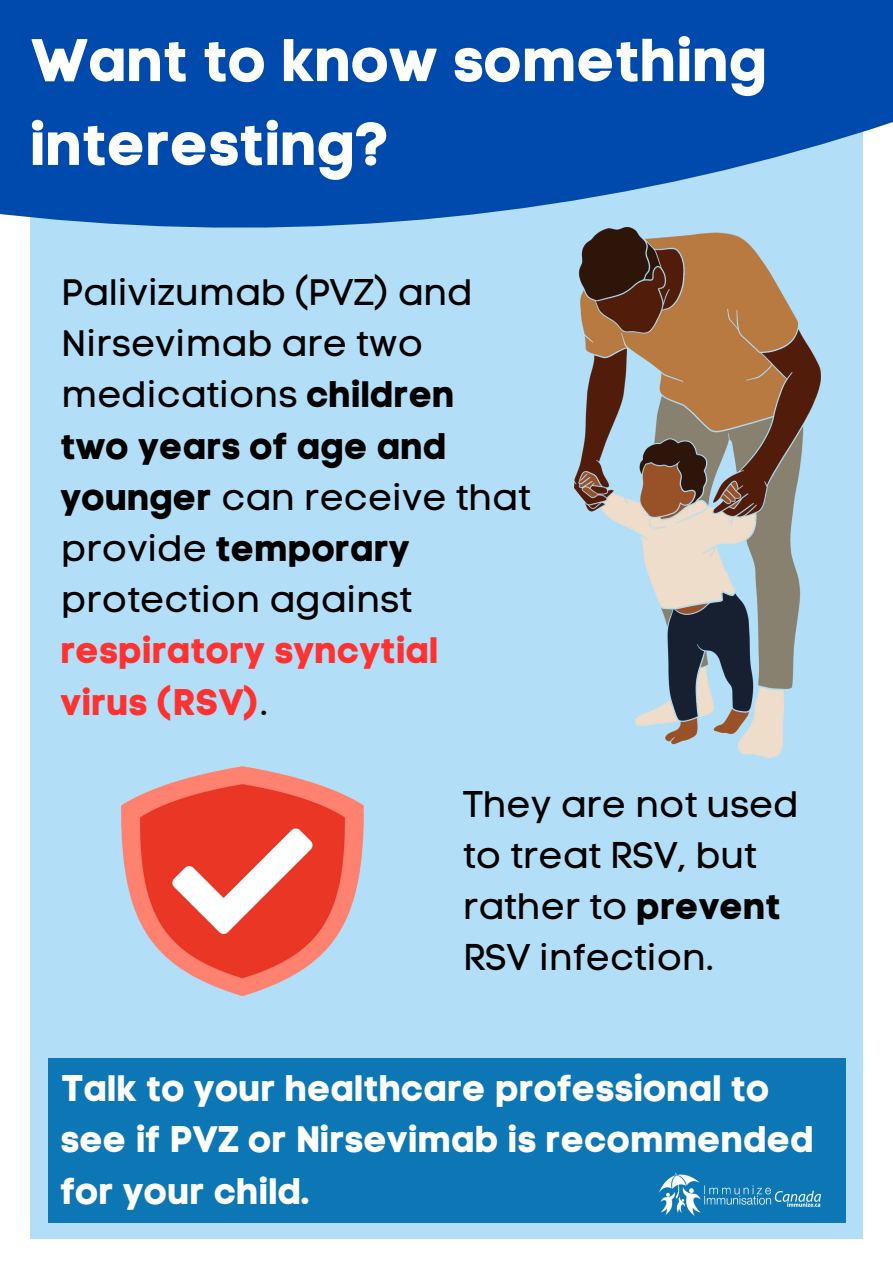
<style>
.page{position:relative;width:893px;height:1263px;background:#fff}
.page>*{position:absolute;margin:0;border:0;box-sizing:border-box;transform-origin:0 0}
.t1{font:60px/83.8px "Code Pro Bold LC";color:#fff}
.t2{font:36.75px/51.2px "Code Pro Normal LC";color:#000}
.t3{font:36.75px/51.2px "Code Pro Bold LC";color:#fff}
.s1{font-family:"Code Pro Bold LC"}
.s2{font-family:"Code Pro Bold LC";color:#ff3131}
</style>
<div class="page">
<div style="left:31px;top:25px;width:831px;height:1213px;background:#b2def7"></div>
<svg style="left:0;top:0;width:893px;height:604px"></svg>
<div style="left:48px;top:1058px;width:797px;height:164px;background:#0c77b4"></div>
<img style="left:659px;top:1174px;width:161px;height:41px">
<img style="left:575px;top:228px;width:245px;height:529px">
<img style="left:121px;top:767px;width:242px;height:228px">
<p class="t1" style="left:31px;top:18px;width:739px">Want to know something interesting?</p>
<p class="t2" style="left:61px;top:267px;width:471px">Palivizumab (PVZ) and<br>Nirsevimab are two medications <span class="s1">children two years of age and younger</span> can receive that provide <span class="s1">temporary </span>protection against <span class="s2">respiratory syncytial virus (RSV)</span>.</p>
<p class="t2" style="left:463px;top:778px;width:337px">They are not used to treat RSV, but rather to <span class="s1">prevent<br></span>RSV infection.</p>
<p class="t3" style="left:61px;top:1063px;width:755px">Talk to your healthcare professional to see if PVZ or Nirsevimab is recommended for your child.</p>
</div>
